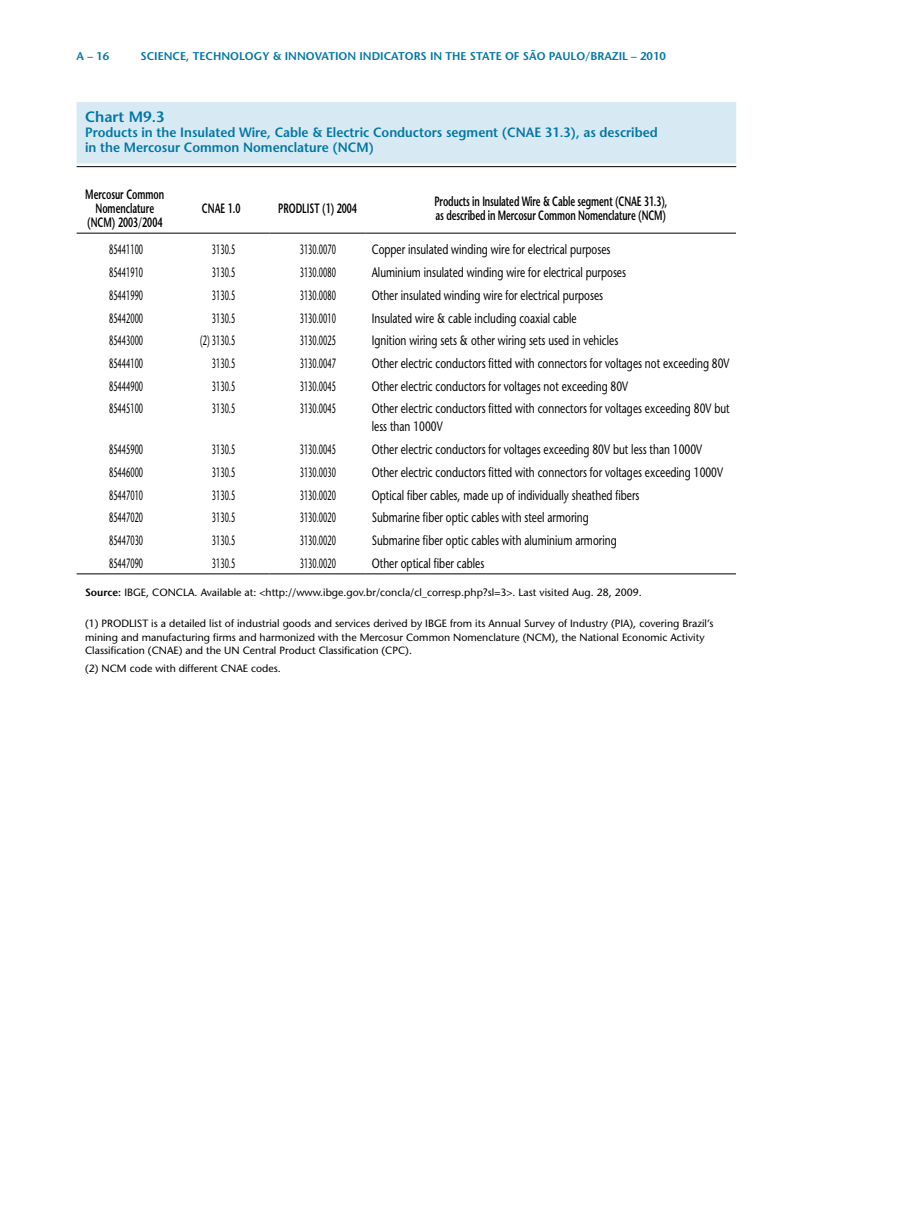
<style>
.page{position:relative;width:915px;height:1221px;background:#fff}
.page>*{position:absolute;margin:0;border:0;box-sizing:border-box;transform-origin:0 0}
.t1{font:600 15px "Stone Sans";color:#0076a3}
.t2{font:13.5px/18px "Stone Sans";color:#000;scale:.75 1}
.t3{font:13.5px "Stone Sans";color:#000;scale:.55 1}
.t4{font:600 13.5px/14.2px "Stone Sans";letter-spacing:-.01em;color:#000;text-align:center;scale:.65 1}
.t5{font:600 13.5px/15px "Stone Sans";color:#0076a3;scale:.95 1}
.t6{font:600 11.25px "Stone Sans";color:#0076a3}
.t7{font:10.5px/13.5px "Stone Sans";color:#000}
.s1{font-weight:600}
</style>
<div class="page">
<div style="left:77px;top:102px;width:659px;height:61px;background:#d7e9f3"></div>
<hr style="left:77px;top:166px;width:659px;height:1px;background:#000">
<hr style="left:77px;top:573px;width:96px;height:1px;background:#000">
<hr style="left:173px;top:573px;width:96px;height:1px;background:#000">
<hr style="left:269px;top:573px;width:96px;height:1px;background:#000">
<hr style="left:365px;top:573px;width:370px;height:1px;background:#000">
<hr style="left:77px;top:233px;width:96px;height:1px;background:#000">
<hr style="left:173px;top:233px;width:96px;height:1px;background:#000">
<hr style="left:269px;top:233px;width:96px;height:1px;background:#000">
<hr style="left:365px;top:233px;width:370px;height:1px;background:#000">
<p class="t6" style="left:77px;top:49px;width:34px">A – 16</p>
<p class="t6" style="left:140px;top:49px;width:527px">science, technology &amp; innovation indicators in the state of são paulo/brazil – 2010</p>
<p class="t1" style="left:85px;top:107px;width:81px">Chart M9.3</p>
<p class="t5" style="left:85px;top:124px;width:604px">Products in the Insulated Wire, Cable &amp; Electric Conductors segment (CNAE 31.3), as described in the Mercosur Common Nomenclature (NCM)</p>
<p class="t4" style="left:85px;top:187px;width:123px">Mercosur Common<br>Nomenclature (NCM) 2003/2004</p>
<p class="t4" style="left:202px;top:201px;width:61px">CNAE 1.0</p>
<p class="t4" style="left:278px;top:201px;width:123px">PRODLIST (1) 2004</p>
<p class="t4" style="left:434px;top:194px;width:359px;text-align:left">Products in Insulated Wire &amp; Cable segment (CNAE 31.3), as described in Mercosur Common Nomenclature (NCM)</p>
<p class="t3" style="left:109px;top:241px;width:63px">85441100</p>
<p class="t3" style="left:212px;top:241px;width:44px">3130.5</p>
<p class="t3" style="left:299px;top:241px;width:67px">3130.0070</p>
<p class="t2" style="left:371px;top:240px;width:319px">Copper insulated winding wire for electrical purposes</p>
<p class="t3" style="left:109px;top:264px;width:63px">85441910</p>
<p class="t3" style="left:212px;top:264px;width:44px">3130.5</p>
<p class="t3" style="left:299px;top:264px;width:67px">3130.0080</p>
<p class="t2" style="left:371px;top:263px;width:340px">Aluminium insulated winding wire for electrical purposes</p>
<p class="t3" style="left:109px;top:287px;width:63px">85441990</p>
<p class="t3" style="left:212px;top:287px;width:44px">3130.5</p>
<p class="t3" style="left:299px;top:287px;width:67px">3130.0080</p>
<p class="t2" style="left:371px;top:286px;width:310px">Other insulated winding wire for electrical purposes</p>
<p class="t3" style="left:109px;top:309px;width:63px">85442000</p>
<p class="t3" style="left:212px;top:309px;width:44px">3130.5</p>
<p class="t3" style="left:299px;top:309px;width:67px">3130.0010</p>
<p class="t2" style="left:371px;top:309px;width:274px">Insulated wire &amp; cable including coaxial cable</p>
<p class="t3" style="left:109px;top:332px;width:63px">85443000</p>
<p class="t3" style="left:200px;top:332px;width:65px">(2) 3130.5</p>
<p class="t3" style="left:299px;top:332px;width:67px">3130.0025</p>
<p class="t2" style="left:371px;top:331px;width:330px">Ignition wiring sets &amp; other wiring sets used in vehicles</p>
<p class="t3" style="left:109px;top:355px;width:63px">85444100</p>
<p class="t3" style="left:212px;top:355px;width:44px">3130.5</p>
<p class="t3" style="left:299px;top:355px;width:67px">3130.0047</p>
<p class="t2" style="left:371px;top:354px;width:478px">Other electric conductors fitted with connectors for voltages not exceeding 80V</p>
<p class="t3" style="left:109px;top:378px;width:63px">85444900</p>
<p class="t3" style="left:212px;top:378px;width:44px">3130.5</p>
<p class="t3" style="left:299px;top:378px;width:67px">3130.0045</p>
<p class="t2" style="left:371px;top:377px;width:343px">Other electric conductors for voltages not exceeding 80V</p>
<p class="t3" style="left:109px;top:400px;width:63px">85445100</p>
<p class="t3" style="left:212px;top:400px;width:44px">3130.5</p>
<p class="t3" style="left:299px;top:400px;width:67px">3130.0045</p>
<p class="t2" style="left:371px;top:399px;width:478px">Other electric conductors fitted with connectors for voltages exceeding 80V but less than 1000V</p>
<p class="t3" style="left:109px;top:441px;width:63px">85445900</p>
<p class="t3" style="left:212px;top:441px;width:44px">3130.5</p>
<p class="t3" style="left:299px;top:441px;width:67px">3130.0045</p>
<p class="t2" style="left:371px;top:440px;width:442px">Other electric conductors for voltages exceeding 80V but less than 1000V</p>
<p class="t3" style="left:109px;top:464px;width:63px">85446000</p>
<p class="t3" style="left:212px;top:464px;width:44px">3130.5</p>
<p class="t3" style="left:299px;top:464px;width:67px">3130.0030</p>
<p class="t2" style="left:371px;top:463px;width:470px">Other electric conductors fitted with connectors for voltages exceeding 1000V</p>
<p class="t3" style="left:109px;top:486px;width:63px">85447010</p>
<p class="t3" style="left:212px;top:486px;width:44px">3130.5</p>
<p class="t3" style="left:299px;top:486px;width:67px">3130.0020</p>
<p class="t2" style="left:371px;top:486px;width:358px">Optical fiber cables, made up of individually sheathed fibers</p>
<p class="t3" style="left:109px;top:509px;width:63px">85447020</p>
<p class="t3" style="left:212px;top:509px;width:44px">3130.5</p>
<p class="t3" style="left:299px;top:509px;width:67px">3130.0020</p>
<p class="t2" style="left:371px;top:508px;width:291px">Submarine fiber optic cables with steel armoring</p>
<p class="t3" style="left:109px;top:532px;width:63px">85447030</p>
<p class="t3" style="left:212px;top:532px;width:44px">3130.5</p>
<p class="t3" style="left:299px;top:532px;width:67px">3130.0020</p>
<p class="t2" style="left:371px;top:531px;width:328px">Submarine fiber optic cables with aluminium armoring</p>
<p class="t3" style="left:109px;top:555px;width:63px">85447090</p>
<p class="t3" style="left:212px;top:555px;width:44px">3130.5</p>
<p class="t3" style="left:299px;top:555px;width:67px">3130.0020</p>
<p class="t2" style="left:371px;top:554px;width:151px">Other optical fiber cables</p>
<p class="t7" style="left:85px;top:585px;width:558px"><span class="s1">Source:</span> IBGE, CONCLA. Available at: &lt;http://www.ibge.gov.br/concla/cl_corresp.php?sl=3&gt;. Last visited Aug. 28, 2009.</p>
<p class="t7" style="left:85px;top:616px;width:629px">(1) PRODLIST is a detailed list of industrial goods and services derived by IBGE from its Annual Survey of Industry (PIA), covering Brazil’s mining and manufacturing firms and harmonized with the Mercosur Common Nomenclature (NCM), the National Economic Activity<br>Classification (CNAE) and the UN Central Product Classification (CPC).</p>
<p class="t7" style="left:85px;top:661px;width:197px">(2) NCM code with different CNAE codes.</p>
</div>
